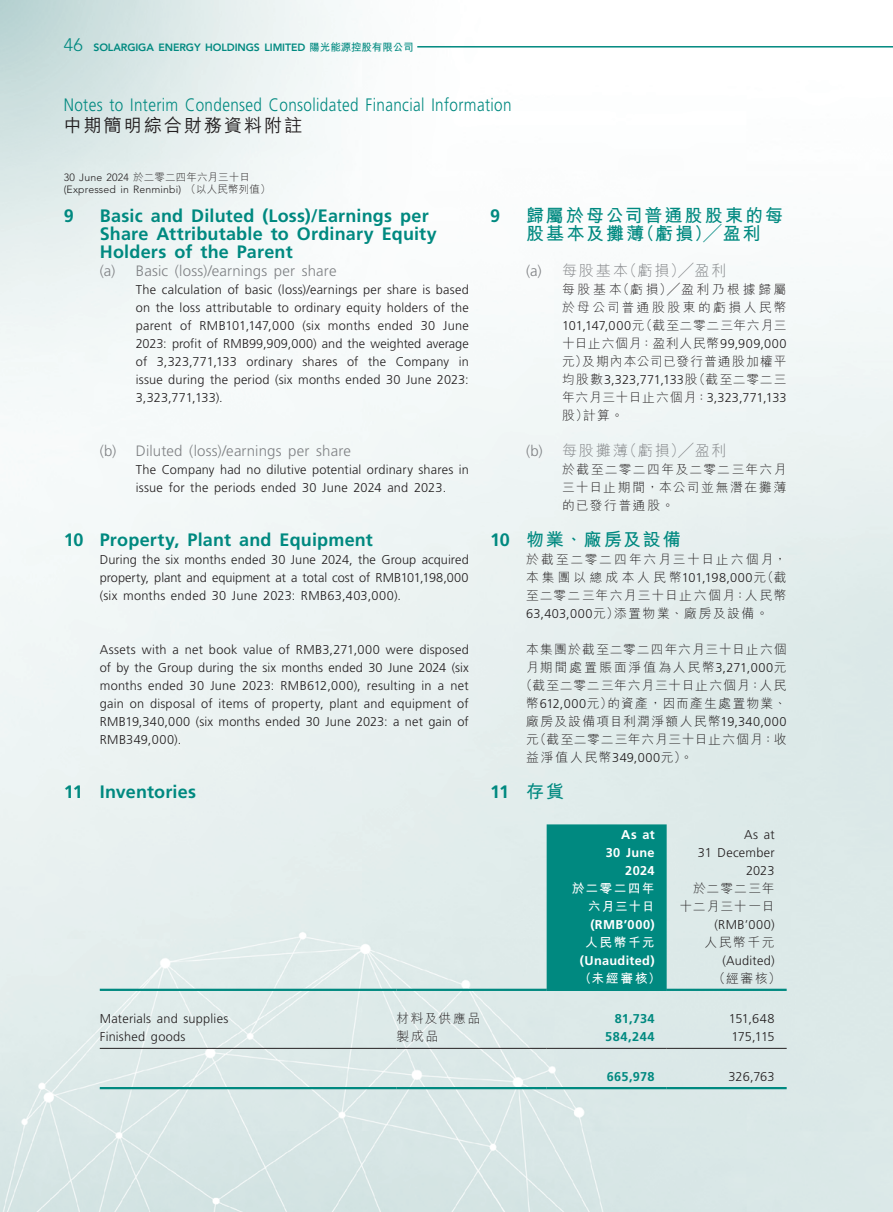
<style>
.page{position:relative;width:893px;height:1212px;background:#fff}
.page>*{position:absolute;margin:0;border:0;box-sizing:border-box;transform-origin:0 0}
._03_H1{font:700 18px/18px "Frutiger LT Std";letter-spacing:.01em;color:#008980}
.t1{font:300 18px "Frutiger LT Std";letter-spacing:.025em;color:#008980;scale:.85 1}
._03_H1-2{font:700 18px/18px "M Hei HK";letter-spacing:.105em;color:#008980}
.t2{font:500 18px "M Hei HK";letter-spacing:.115em;color:#231f20}
._04___H2{font:300 15px "Frutiger LT Std";letter-spacing:.01em;color:#808285}
._04___H2-2{font:300 15px "M Hei HK";letter-spacing:.135em;color:#808285}
._12___P2{font:300 12.75px/18px "Frutiger LT Std";letter-spacing:.015em;color:#231f20;text-align:justify}
._13_____P4{font:300 12.75px/18px "Frutiger LT Std";letter-spacing:.015em;color:#231f20;text-align:justify}
._13_____P4-2{font:300 12.75px/18px "M Hei HK";letter-spacing:.09em;color:#231f20;text-align:justify}
._12___P2-2{font:300 12.75px/18px "M Hei HK";letter-spacing:.11em;color:#231f20;text-align:justify}
._01_Body_Text{font:300 12.75px/18px "Frutiger LT Std";letter-spacing:.015em;color:#231f20;text-align:right}
._12___P2-3{font:300 12.75px "M Hei HK";letter-spacing:.09em;color:#231f20}
._01_Body_Text-2{font:700 12.75px/18px "Frutiger LT Std";letter-spacing:.03em;color:#fff;text-align:right}
._15_Table_Stub{font:300 12.75px "Frutiger LT Std";letter-spacing:.02em;color:#231f20}
._12___P2-4{font:300 12.75px "M Hei HK";letter-spacing:.155em;color:#231f20}
._01_Body_Text-3{font:700 12.75px/18px "M Hei HK";letter-spacing:.11em;color:#fff;text-align:right}
._01_Body_Text-4{font:700 12.75px "Frutiger LT Std";letter-spacing:.035em;color:#008980}
._12___P2-5{font:300 12.75px "M Hei HK";letter-spacing:.065em;color:#231f20}
._12___P2-6{font:300 12.75px "M Hei HK";letter-spacing:.055em;color:#231f20}
._01_Body_Text-5{font:300 12.75px "M Hei HK";letter-spacing:.085em;color:#231f20}
._15_Table_Stub-2{font:300 12.75px "M Hei HK";letter-spacing:.125em;color:#231f20}
._01_Body_Text-6{font:300 12.75px "M Hei HK";letter-spacing:.065em;color:#231f20}
.t3{font:800 10.5px "Avenir LT Std";letter-spacing:-.01em;color:#008980}
.t4{font:300 10.5px "Avenir LT Std";letter-spacing:.015em;color:#231f20}
.t5{font:300 10.5px "M Hei HK";letter-spacing:.015em;color:#231f20}
.s1{font-weight:300;font-size:18px}
.s2{font-family:"M Hei HK";font-weight:700}
.s3{font-family:"Avenir LT Std"}
.s4{font-family:"M Hei HK"}
.s5{font-family:"Frutiger LT Std"}
</style>
<div class="page">
<img style="left:0;top:0;width:893px;height:1212px">
<hr style="left:417px;top:46px;width:476px;height:2px;background:#008980">
<div style="left:547px;top:824px;width:120px;height:165px;background:#008980"></div>
<hr style="left:100px;top:989px;width:297px;height:2px;background:#008980">
<hr style="left:397px;top:989px;width:150px;height:2px;background:#008980">
<hr style="left:547px;top:989px;width:120px;height:2px;background:#008980">
<hr style="left:667px;top:989px;width:120px;height:2px;background:#008980">
<hr style="left:100px;top:1048px;width:297px;height:1px;background:#231f20">
<hr style="left:397px;top:1048px;width:150px;height:1px;background:#231f20">
<hr style="left:547px;top:1048px;width:120px;height:1px;background:#231f20">
<hr style="left:667px;top:1048px;width:120px;height:1px;background:#231f20">
<hr style="left:100px;top:1087px;width:297px;height:2px;background:#008980">
<hr style="left:397px;top:1087px;width:150px;height:2px;background:#008980">
<hr style="left:547px;top:1087px;width:120px;height:2px;background:#008980">
<hr style="left:667px;top:1087px;width:120px;height:2px;background:#008980">
<p class="t3" style="left:64px;top:41px;width:351px"><span class="s1">46</span> SOLARGIGA ENERGY HOLDINGS LIMITED <span class="s2">陽光能源控股有限公司</span></p>
<h1 class="t1" style="left:64px;top:94px;width:528px">Notes to Interim Condensed Consolidated Financial Information</h1>
<h1 class="t2" style="left:64px;top:112px;width:240px">中期簡明綜合財務資料附註</h1>
<p class="t5" style="left:64px;top:171px;width:188px"><span class="s3">30 June 2024</span> 於二零二四年六月三十日</p>
<p class="t4" style="left:64px;top:183px;width:208px">(Expressed in Renminbi) <span class="s4">（以人民幣列值）</span></p>
<p class="_03_H1" style="left:64px;top:207px;width:12px">9</p>
<p class="_03_H1" style="left:100px;top:207px;width:339px">Basic and Diluted (Loss)/Earnings per<br>Share Attributable to Ordinary Equity<br>Holders of the Parent</p>
<p class="_04___H2" style="left:100px;top:263px;width:238px">(a) Basic (loss)/earnings per share</p>
<p class="_13_____P4" style="left:136px;top:281px;width:335px">The calculation of basic (loss)/earnings per share is based on the loss attributable to ordinary equity holders of the parent of RMB101,147,000 (six months ended 30 June 2023: profit of RMB99,909,000) and the weighted average of 3,323,771,133 ordinary shares of the Company in issue during the period (six months ended 30 June 2023:<br>3,323,771,133).</p>
<p class="_04___H2" style="left:100px;top:443px;width:253px">(b) Diluted (loss)/earnings per share</p>
<p class="_13_____P4" style="left:136px;top:461px;width:335px">The Company had no dilutive potential ordinary shares in issue for the periods ended 30 June 2024 and 2023.</p>
<p class="_03_H1" style="left:64px;top:531px;width:311px">10 Property, Plant and Equipment</p>
<p class="_12___P2" style="left:100px;top:551px;width:370px">During the six months ended 30 June 2024, the Group acquired property, plant and equipment at a total cost of RMB101,198,000 (six months ended 30 June 2023: RMB63,403,000).</p>
<p class="_12___P2" style="left:100px;top:641px;width:371px">Assets with a net book value of RMB3,271,000 were disposed of by the Group during the six months ended 30 June 2024 (six months ended 30 June 2023: RMB612,000), resulting in a net gain on disposal of items of property, plant and equipment of RMB19,340,000 (six months ended 30 June 2023: a net gain of RMB349,000).</p>
<p class="_03_H1" style="left:64px;top:783px;width:134px">11 Inventories</p>
<p class="_03_H1" style="left:490px;top:207px;width:12px">9</p>
<p class="_03_H1-2" style="left:526px;top:205px;width:258px">歸屬於母公司普通股股東的每股基本及攤薄（虧損）╱盈利</p>
<p class="_04___H2-2" style="left:526px;top:263px;width:202px"><span class="s5">(a)</span> 每股基本（虧損）╱盈利</p>
<p class="_13_____P4-2" style="left:562px;top:280px;width:226px">每股基本（虧損）╱盈利乃根據歸屬於母公司普通股股東的虧損人民幣<span class="s5">101,147,000</span>元（截至二零二三年六月三十日止六個月：盈利人民幣<span class="s5">99,909,000</span>元）及期內本公司已發行普通股加權平均股數<span class="s5">3,323,771,133</span>股（截至二零二三年六月三十日止六個月：<span class="s5">3,323,771,133</span>股）計算。</p>
<p class="_04___H2-2" style="left:526px;top:443px;width:202px"><span class="s5">(b)</span> 每股攤薄（虧損）╱盈利</p>
<p class="_13_____P4-2" style="left:562px;top:460px;width:226px">於截至二零二四年及二零二三年六月三十日止期間，本公司並無潛在攤薄的已發行普通股。</p>
<p class="_03_H1-2" style="left:490px;top:529px;width:192px"><span class="s5">10</span> 物業、廠房及設備</p>
<p class="_12___P2-2" style="left:526px;top:550px;width:262px">於截至二零二四年六月三十日止六個月，本集團以總成本人民幣<span class="s5">101,198,000</span>元（截至二零二三年六月三十日止六個月：人民幣<span class="s5">63,403,000</span>元）添置物業、廠房及設備。</p>
<p class="_12___P2-3" style="left:526px;top:643px;width:262px">本集團於截至二零二四年六月三十日止六個</p>
<p class="_12___P2-4" style="left:526px;top:661px;width:262px">月期間處置賬面淨值為人民幣<span class="s5">3,271,000</span>元</p>
<p class="_12___P2-5" style="left:520px;top:679px;width:268px">（截至二零二三年六月三十日止六個月：人民</p>
<p class="_12___P2-3" style="left:526px;top:697px;width:262px">幣<span class="s5">612,000</span>元）的資產，因而產生處置物業、</p>
<p class="_12___P2-2" style="left:526px;top:712px;width:262px">廠房及設備項目利潤淨額人民幣<span class="s5">19,340,000</span></p>
<p class="_12___P2-6" style="left:526px;top:733px;width:262px">元（截至二零二三年六月三十日止六個月：收</p>
<p class="_12___P2-2" style="left:526px;top:748px;width:168px">益淨值人民幣<span class="s5">349,000</span>元）。</p>
<p class="_03_H1" style="left:490px;top:783px;width:76px">11 <span class="s4">存貨</span></p>
<p class="_01_Body_Text-2" style="left:606px;top:825px;width:50px">As at<br>30 June<br>2024</p>
<p class="_01_Body_Text" style="left:698px;top:825px;width:78px">As at<br>31 December<br>2023</p>
<p class="_01_Body_Text-3" style="left:572px;top:878px;width:84px">於二零二四年六月三十日</p>
<p class="_01_Body_Text-5" style="left:693px;top:881px;width:83px">於二零二三年</p>
<p class="_01_Body_Text-6" style="left:679px;top:899px;width:97px">十二月三十一日</p>
<p class="_01_Body_Text-2" style="left:590px;top:915px;width:66px">(RMB’000)</p>
<p class="_01_Body_Text" style="left:715px;top:915px;width:62px">(RMB’000)</p>
<p class="_01_Body_Text-3" style="left:585px;top:932px;width:71px">人民幣千元</p>
<p class="_01_Body_Text-5" style="left:705px;top:935px;width:72px">人民幣千元</p>
<p class="_01_Body_Text-2" style="left:580px;top:951px;width:76px">(Unaudited)</p>
<p class="_01_Body_Text" style="left:722px;top:951px;width:54px">(Audited)</p>
<p class="_01_Body_Text-3" style="left:579px;top:968px;width:84px">（未經審核）</p>
<p class="_01_Body_Text-5" style="left:713px;top:971px;width:70px">（經審核）</p>
<p class="_15_Table_Stub" style="left:100px;top:1011px;width:130px">Materials and supplies</p>
<p class="_15_Table_Stub-2" style="left:397px;top:1012px;width:85px">材料及供應品</p>
<p class="_01_Body_Text-4" style="left:615px;top:1011px;width:41px">81,734</p>
<p class="_01_Body_Text" style="left:729px;top:1010px;width:47px">151,648</p>
<p class="_15_Table_Stub" style="left:100px;top:1029px;width:87px">Finished goods</p>
<p class="_15_Table_Stub-2" style="left:397px;top:1030px;width:43px">製成品</p>
<p class="_01_Body_Text-4" style="left:605px;top:1029px;width:51px">584,244</p>
<p class="_01_Body_Text" style="left:731px;top:1028px;width:45px">175,115</p>
<p class="_01_Body_Text-4" style="left:607px;top:1069px;width:49px">665,978</p>
<p class="_01_Body_Text" style="left:729px;top:1067px;width:48px">326,763</p>
</div>
